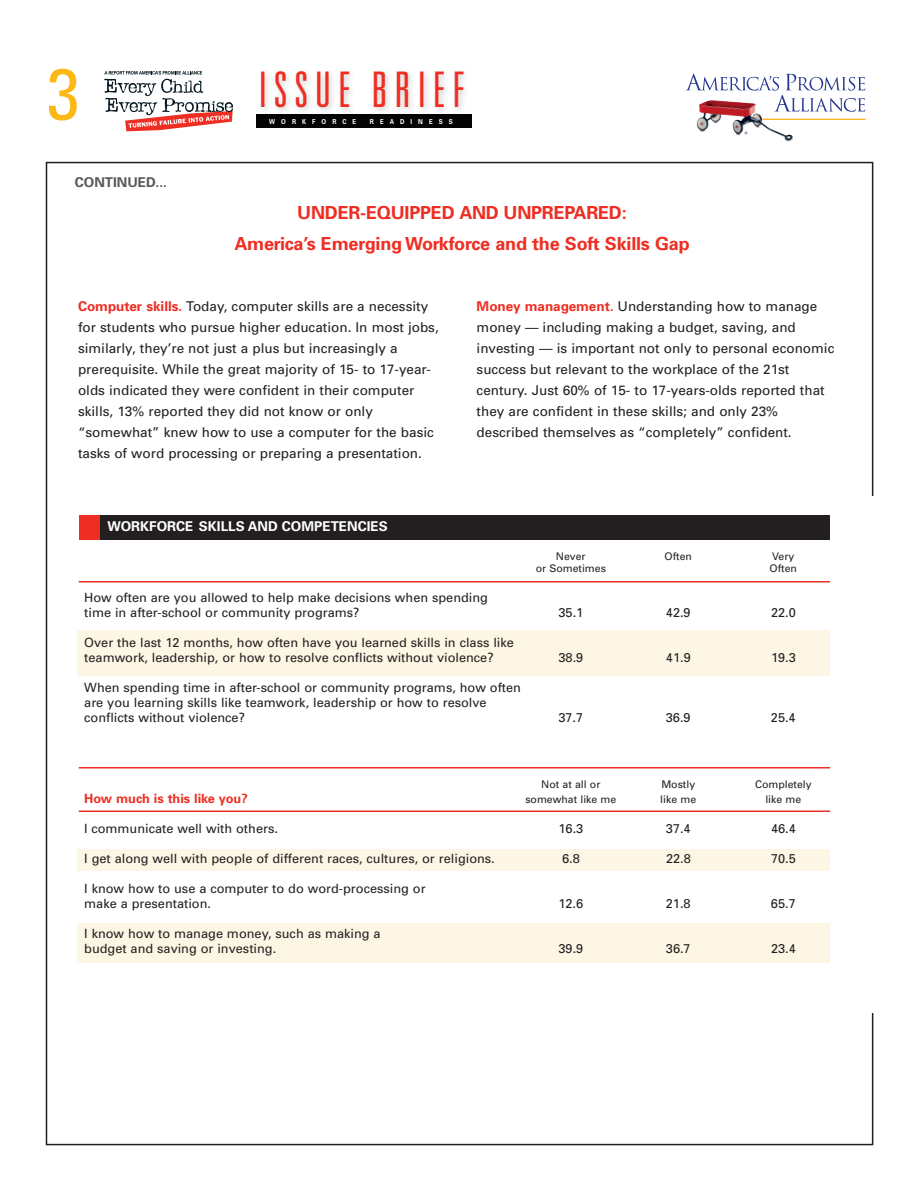
<style>
.page{position:relative;width:918px;height:1188px;background:#fff}
.page>*{position:absolute;margin:0;border:0;box-sizing:border-box;transform-origin:0 0}
.t1{font:condensed 72px "Univers";color:#fcb814}
.t2{font:300 ultra-condensed 49.05px "Univers";color:#ee2e22}
.t3{font:700 18px/31.5px "Univers";letter-spacing:-.01em;color:#ee2e22;text-align:center}
.t4{font:13.5px/21px "Univers";color:#231f20}
.t5{font:700 13.5px "Univers";color:#fff}
.t6{font:700 13.5px "Univers";color:#57585a}
.t7{font:12.75px/15px "Univers";color:#231f20}
.t8{font:700 12.75px "Univers";color:#ee2e22}
.t9{font:10.5px "Univers";color:#231f20}
.t10{font:700 6.75px "Univers";letter-spacing:1em;color:#fff;scale:.89 1}
.s1{font-weight:700;color:#ee2e22}
</style>
<div class="page">
<div style="left:77px;top:631px;width:764px;height:45px;background:#fef6e5"></div>
<div style="left:77px;top:850px;width:764px;height:21px;background:#fef6e5"></div>
<div style="left:77px;top:923px;width:764px;height:40px;background:#fef6e5"></div>
<hr style="left:752px;top:119px;width:114px;height:1px;background:#ffa515">
<svg style="left:686px;top:74px;width:179px;height:38px"></svg>
<img style="left:696px;top:100px;width:98px;height:42px">
<div style="left:79px;top:515px;width:766px;height:25px;background:#231f20"></div>
<div style="left:79px;top:515px;width:21px;height:25px;background:#ee2e22"></div>
<hr style="left:79px;top:581px;width:763px;height:2px;background:#ee2e22">
<hr style="left:79px;top:811px;width:763px;height:1px;background:#ee2e22">
<hr style="left:79px;top:767px;width:763px;height:2px;background:#ee2e22">
<div style="left:830px;top:496px;width:49px;height:516px;background:#fff"></div>
<div style="left:256px;top:115px;width:215px;height:13px;background:#040503"></div>
<img style="left:256px;top:72px;width:216px;height:54px">
<img style="left:256px;top:115px;width:215px;height:11px">
<svg style="left:104px;top:71px;width:129px;height:60px"></svg>
<h1 class="t1" style="left:47px;top:67px;width:33px">3</h1>
<p class="t6" style="left:75px;top:178px;width:93px">CONTINUED...</p>
<h2 class="t2" style="left:274px;top:72px;width:193px">SSUE BRIEF</h2>
<p class="t10" style="left:269px;top:119px;width:99px">WORKFORCE</p>
<p class="t10" style="left:370px;top:119px;width:95px">READINESS</p>
<h3 class="t3" style="left:235px;top:198px;width:457px">UNDER-EQUIPPED AND UNPREPARED:<br>America’s Emerging Workforce and the Soft Skills Gap</h3>
<p class="t4" style="left:78px;top:297px;width:362px"><span class="s1">Computer skills.</span> Today, computer skills are a necessity for students who pursue higher education. In most jobs, similarly, they’re not just a plus but increasingly a prerequisite. While the great majority of 15- to 17-year&shy;olds indicated they were confident in their computer skills, 13% reported they did not know or only “somewhat” knew how to use a computer for the basic tasks of word processing or preparing a presentation.</p>
<p class="t4" style="left:477px;top:297px;width:359px"><span class="s1">Money management.</span> Understanding how to manage money — including making a budget, saving, and investing — is important not only to personal economic success but relevant to the workplace of the 21st century. Just 60% of 15- to 17-years-olds reported that they are confident in these skills; and only 23% described themselves as “completely” confident.</p>
<p class="t5" style="left:107px;top:522px;width:282px">WORKFORCE SKILLS AND COMPETENCIES</p>
<p class="t7" style="left:84px;top:592px;width:405px">How often are you allowed to help make decisions when spending time in after-school or community programs?</p>
<p class="t7" style="left:84px;top:637px;width:431px">Over the last 12 months, how often have you learned skills in class like teamwork, leadership, or how to resolve conflicts without violence?</p>
<p class="t7" style="left:84px;top:682px;width:438px">When spending time in after-school or community programs, how often are you learning skills like teamwork, leadership or how to resolve conflicts without violence?</p>
<p class="t9" style="left:556px;top:553px;width:31px">Never</p>
<p class="t9" style="left:665px;top:553px;width:29px">Often</p>
<p class="t9" style="left:772px;top:553px;width:24px">Very</p>
<p class="t9" style="left:536px;top:565px;width:72px">or Sometimes</p>
<p class="t9" style="left:770px;top:565px;width:29px">Often</p>
<p class="t7" style="left:559px;top:607px;width:26px">35.1</p>
<p class="t7" style="left:666px;top:607px;width:26px">42.9</p>
<p class="t7" style="left:771px;top:607px;width:26px">22.0</p>
<p class="t7" style="left:559px;top:652px;width:26px">38.9</p>
<p class="t7" style="left:666px;top:652px;width:26px">41.9</p>
<p class="t7" style="left:771px;top:652px;width:26px">19.3</p>
<p class="t7" style="left:558px;top:712px;width:26px">37.7</p>
<p class="t7" style="left:666px;top:712px;width:26px">36.9</p>
<p class="t7" style="left:771px;top:712px;width:26px">25.4</p>
<p class="t9" style="left:541px;top:781px;width:61px">Not at all or</p>
<p class="t9" style="left:661px;top:781px;width:35px">Mostly</p>
<p class="t9" style="left:755px;top:781px;width:58px">Completely</p>
<p class="t8" style="left:84px;top:794px;width:165px">How much is this like you?</p>
<p class="t9" style="left:525px;top:796px;width:93px">somewhat like me</p>
<p class="t9" style="left:660px;top:796px;width:37px">like me</p>
<p class="t9" style="left:765px;top:796px;width:37px">like me</p>
<p class="t7" style="left:84px;top:823px;width:195px">I communicate well with others.</p>
<p class="t7" style="left:558px;top:823px;width:26px">16.3</p>
<p class="t7" style="left:666px;top:823px;width:26px">37.4</p>
<p class="t7" style="left:771px;top:823px;width:26px">46.4</p>
<p class="t7" style="left:84px;top:853px;width:412px">I get along well with people of different races, cultures, or religions.</p>
<p class="t7" style="left:562px;top:853px;width:19px">6.8</p>
<p class="t7" style="left:666px;top:853px;width:26px">22.8</p>
<p class="t7" style="left:771px;top:853px;width:26px">70.5</p>
<p class="t7" style="left:84px;top:883px;width:343px">I know how to use a computer to do word-processing or make a presentation.</p>
<p class="t7" style="left:558px;top:898px;width:26px">12.6</p>
<p class="t7" style="left:666px;top:898px;width:26px">21.8</p>
<p class="t7" style="left:771px;top:898px;width:26px">65.7</p>
<p class="t7" style="left:84px;top:928px;width:298px">I know how to manage money, such as making a budget and saving or investing.</p>
<p class="t7" style="left:559px;top:943px;width:26px">39.9</p>
<p class="t7" style="left:666px;top:943px;width:26px">36.7</p>
<p class="t7" style="left:771px;top:943px;width:26px">23.4</p>
</div>
